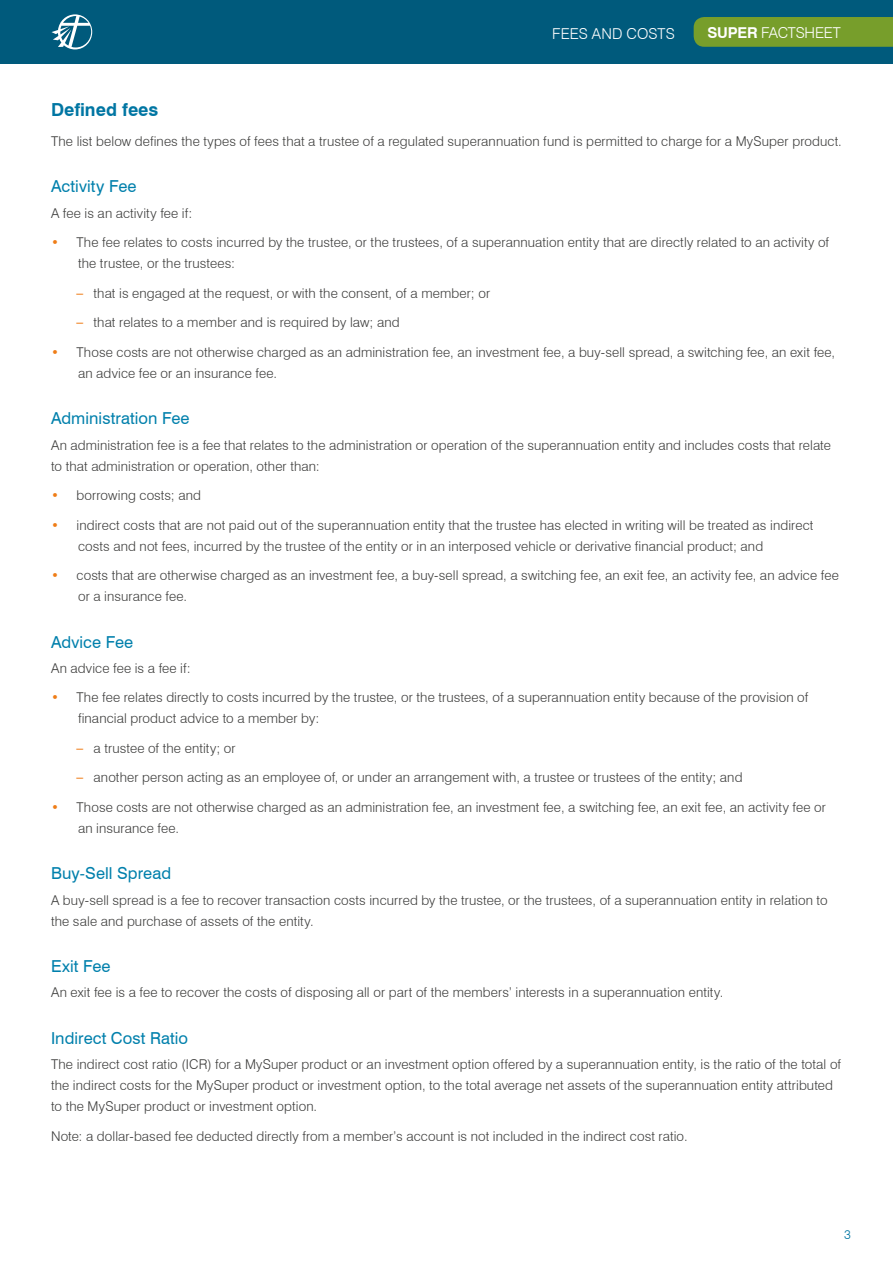
<style>
.page{position:relative;width:893px;height:1263px;background:#fff}
.page>*{position:absolute;margin:0;border:0;box-sizing:border-box;transform-origin:0 0}
.t1{font:700 18px "Swiss 721 BT";color:#0076a3}
.t2{font:16.5px "Swiss 721 BT";letter-spacing:.005em;color:#0080ac}
.t3{font:300 15px "Swiss 721 BT";letter-spacing:-.005em;color:#fff}
.t4{font:300 13.5px/21px "Swiss 721 BT";letter-spacing:.01em;color:#3c3c3b}
.t5{font:300 12.75px "Swiss 721 BT";color:#0076a3}
.s1{font-weight:700}
.s2{font-weight:400;font-stretch:condensed;color:#ef7d17}
</style>
<div class="page">
<div style="left:0;top:0;width:893px;height:64px;background:#005a7c"></div>
<div style="left:694px;top:17px;width:199px;height:30px;background:#779e2b"></div>
<svg style="left:52px;top:14px;width:40px;height:35px"></svg>
<p class="t3" style="left:552px;top:25px;width:124px">FEES AND COSTS</p>
<p class="t3" style="left:707px;top:23px;width:135px"><span class="s1">SUPER</span> FACTSHEET</p>
<h1 class="t1" style="left:51px;top:99px;width:109px">Defined fees</h1>
<p class="t4" style="left:51px;top:131px;width:792px">The list below defines the types of fees that a trustee of a regulated superannuation fund is permitted to charge for a MySuper product.</p>
<p class="t2" style="left:51px;top:177px;width:87px">Activity Fee</p>
<p class="t4" style="left:51px;top:202px;width:143px">A fee is an activity fee if:</p>
<p class="t4" style="left:78px;top:232px;width:753px;text-indent:-27px"><span class="s2">•</span> The fee relates to costs incurred by the trustee, or the trustees, of a superannuation entity that are directly related to an activity of the trustee, or the trustees:</p>
<p class="t4" style="left:77px;top:282px;width:415px"><span class="s2">–</span> that is engaged at the request, or with the consent, of a member; or</p>
<p class="t4" style="left:77px;top:312px;width:325px"><span class="s2">–</span> that relates to a member and is required by law; and</p>
<p class="t4" style="left:78px;top:341px;width:759px;text-indent:-27px"><span class="s2">•</span> Those costs are not otherwise charged as an administration fee, an investment fee, a buy-sell spread, a switching fee, an exit fee, an advice fee or an insurance fee.</p>
<p class="t2" style="left:51px;top:408px;width:140px">Administration Fee</p>
<p class="t4" style="left:51px;top:434px;width:781px">An administration fee is a fee that relates to the administration or operation of the superannuation entity and includes costs that relate to that administration or operation, other than:</p>
<p class="t4" style="left:51px;top:485px;width:152px"><span class="s2">•</span> borrowing costs; and</p>
<p class="t4" style="left:78px;top:514px;width:737px;text-indent:-27px"><span class="s2">•</span> indirect costs that are not paid out of the superannuation entity that the trustee has elected in writing will be treated as indirect costs and not fees, incurred by the trustee of the entity or in an interposed vehicle or derivative financial product; and</p>
<p class="t4" style="left:78px;top:565px;width:762px;text-indent:-27px"><span class="s2">•</span> costs that are otherwise charged as an investment fee, a buy-sell spread, a switching fee, an exit fee, an activity fee, an advice fee or a insurance fee.</p>
<p class="t2" style="left:51px;top:632px;width:84px">Advice Fee</p>
<p class="t4" style="left:51px;top:657px;width:141px">An advice fee is a fee if:</p>
<p class="t4" style="left:78px;top:687px;width:732px;text-indent:-27px"><span class="s2">•</span> The fee relates directly to costs incurred by the trustee, or the trustees, of a superannuation entity because of the provision of financial product advice to a member by:</p>
<p class="t4" style="left:77px;top:737px;width:161px"><span class="s2">–</span> a trustee of the entity; or</p>
<p class="t4" style="left:77px;top:767px;width:667px"><span class="s2">–</span> another person acting as an employee of, or under an arrangement with, a trustee or trustees of the entity; and</p>
<p class="t4" style="left:78px;top:796px;width:749px;text-indent:-27px"><span class="s2">•</span> Those costs are not otherwise charged as an administration fee, an investment fee, a switching fee, an exit fee, an activity fee or an insurance fee.</p>
<p class="t2" style="left:51px;top:863px;width:122px">Buy-Sell Spread</p>
<p class="t4" style="left:51px;top:889px;width:778px">A buy-sell spread is a fee to recover transaction costs incurred by the trustee, or the trustees, of a superannuation entity in relation to the sale and purchase of assets of the entity.</p>
<p class="t2" style="left:51px;top:956px;width:61px">Exit Fee</p>
<p class="t4" style="left:51px;top:982px;width:674px">An exit fee is a fee to recover the costs of disposing all or part of the members’ interests in a superannuation entity.</p>
<p class="t2" style="left:51px;top:1028px;width:139px">Indirect Cost Ratio</p>
<p class="t4" style="left:51px;top:1054px;width:792px">The indirect cost ratio (ICR) for a MySuper product or an investment option offered by a superannuation entity, is the ratio of the total of the indirect costs for the MySuper product or investment option, to the total average net assets of the superannuation entity attributed to the MySuper product or investment option.</p>
<p class="t4" style="left:51px;top:1125px;width:638px">Note: a dollar-based fee deducted directly from a member’s account is not included in the indirect cost ratio.</p>
<p class="t5" style="left:844px;top:1227px;width:8px">3</p>
</div>
